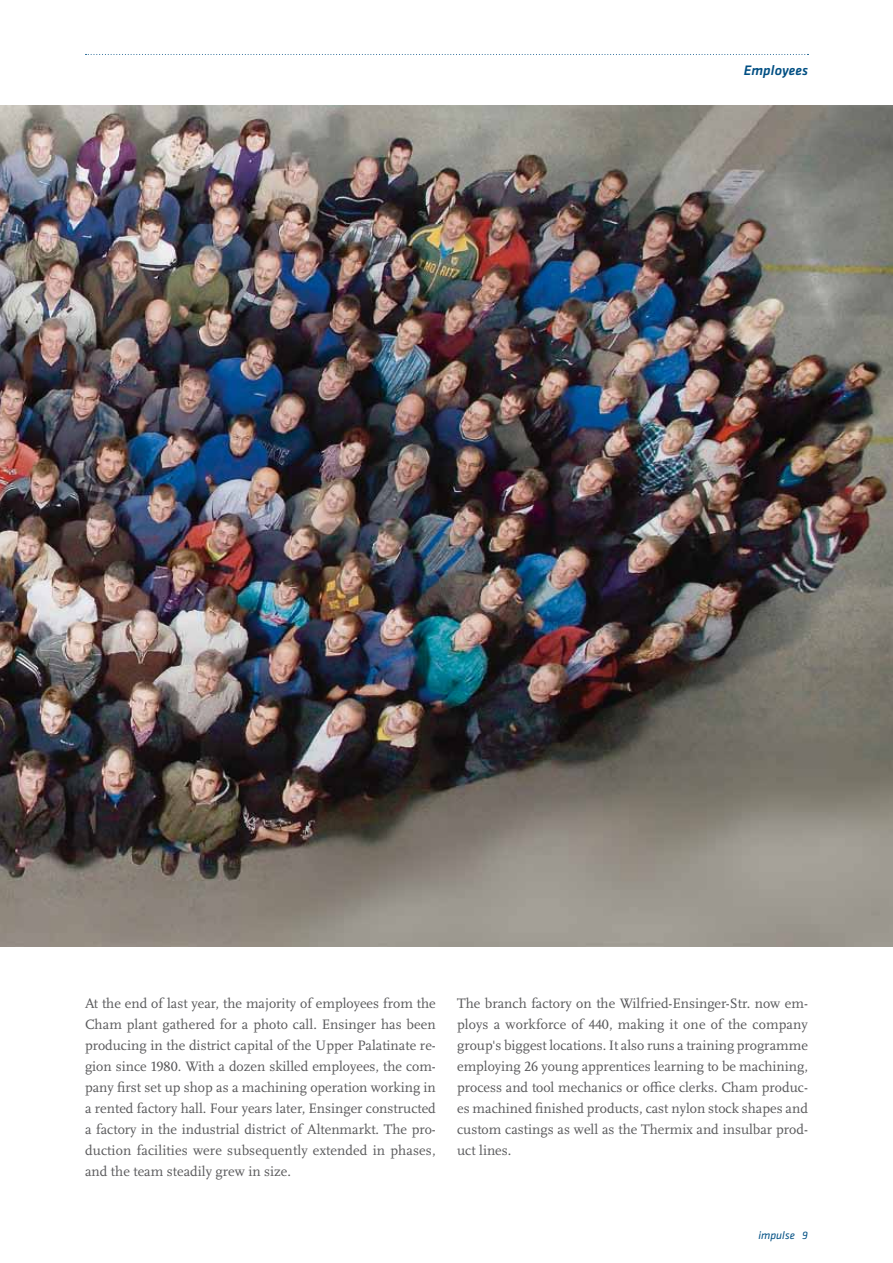
<style>
.page{position:relative;width:893px;height:1263px;background:#fff}
.page>*{position:absolute;margin:0;border:0;box-sizing:border-box;transform-origin:0 0}
.t1{font:14.25px/21px "Scala Pro";color:#58585a;text-align:justify}
.t2{font:italic 500 14.25px "Klavika";letter-spacing:.005em;color:#004f83}
.t3{font:italic 11.25px "Klavika";letter-spacing:.005em;color:#004f83}
</style>
<div class="page">
<svg style="left:85px;top:54px;width:723px;height:1px"></svg>
<img style="left:0;top:105px;width:893px;height:841px">
<p class="t2" style="left:744px;top:61px;width:66px">Employees</p>
<p class="t1" style="left:85px;top:992px;width:352px">At the end of last year, the majority of employees from the Cham plant gathered for a photo call. Ensinger has been producing in the district capital of the Upper Palatinate re&shy;gion since 1980. With a dozen skilled employees, the com&shy;pany first set up shop as a machining operation working in a rented factory hall. Four years later, Ensinger constructed a factory in the industrial district of Altenmarkt. The pro&shy;duction facilities were subsequently extended in phases, and the team steadily grew in size.</p>
<p class="t1" style="left:457px;top:992px;width:352px">The branch factory on the Wilfried-Ensinger-Str. now em&shy;ploys a workforce of 440, making it one of the company group's biggest locations. It also runs a training programme employing 26 young apprentices learning to be machining, process and tool mechanics or office clerks. Cham produc&shy;es machined finished products, cast nylon stock shapes and custom castings as well as the Thermix and insulbar prod&shy;uct lines.</p>
<p class="t3" style="left:758px;top:1228px;width:51px">impulse 9</p>
</div>
